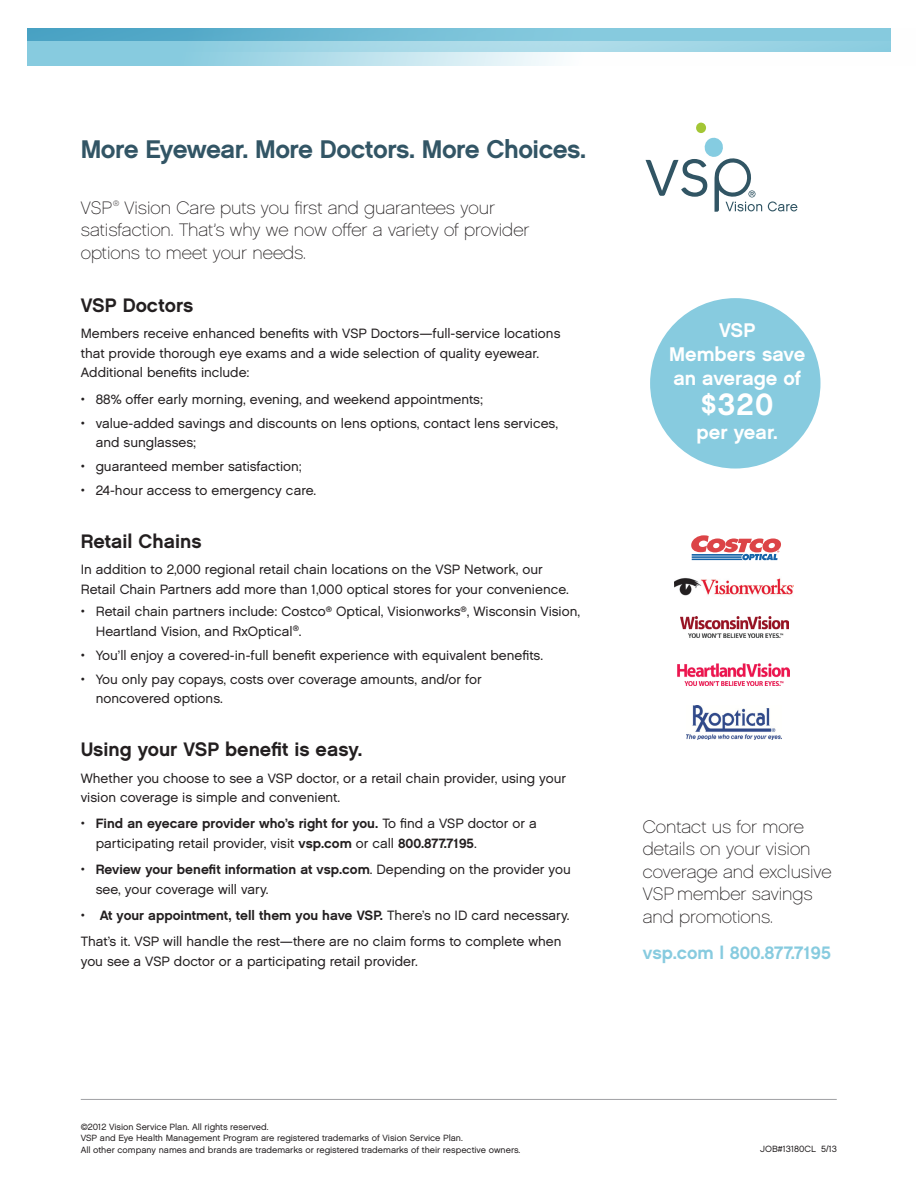
<style>
.page{position:relative;width:918px;height:1188px;background:#fff}
.page>*{position:absolute;margin:0;border:0;box-sizing:border-box;transform-origin:0 0}
.IntroCopy{font:31.2px "Chalet New York Nineteen Sixty";color:#fff}
.t1{font:25.5px "Chalet New York Nineteen Sixty";letter-spacing:-.02em;color:#325565}
.IntroCopy-2{font:19.8px/23.7px "Chalet New York Nineteen Sixty";color:#fff;text-align:center}
.Subhead{font:19.5px "Chalet New York Nineteen Sixty";color:#231f20}
.body_copy{font:18px/22.5px "Chalet Paris Nineteen Sixty";color:#231f20}
.Bullets{font:18px/22.5px "Chalet Paris Nineteen Sixty";color:#231f20}
.Bullets-2{font:18px "Chalet New York Nineteen Sixty";color:#87cbdf}
.Bullets-3{font:13.5px/19.5px "Chalet London Nineteen Sixty";color:#231f20}
.Body{font:13.5px/19.5px "Chalet London Nineteen Sixty";color:#231f20}
.Bullets-4{font:13.5px "Chalet New York Nineteen Sixty";color:#231f20}
.t2{font:9px "Chalet London Nineteen Sixty";color:#231f20}
.body_copy-2{font:7.8px "Chalet Paris Nineteen Sixty";color:#231f20}
.s1{font-family:"Chalet New York Nineteen Sixty"}
.s2{font-family:"Chalet London Nineteen Sixty"}
</style>
<div class="page">
<svg style="left:27px;top:52px;width:527px;height:13px;background:#aedbe9"></svg>
<svg style="left:27px;top:28px;width:864px;height:24px;background:#85c7dc"></svg>
<div style="left:696px;top:122px;width:10px;height:11px;background:#a3c635;border-radius:5px"></div>
<svg style="left:646px;top:137px;width:116px;height:75px"></svg>
<svg style="left:768px;top:201px;width:29px;height:10px"></svg>
<div style="left:650px;top:298px;width:170px;height:171px;background:#87cbdf;border-radius:50%"></div>
<hr style="left:81px;top:1099px;width:756px;height:1px;background:#9fa1a4">
<svg style="left:691px;top:535px;width:90px;height:25px"></svg>
<img style="left:680px;top:617px;width:109px;height:21px">
<img style="left:677px;top:663px;width:113px;height:22px">
<img style="left:675px;top:578px;width:118px;height:18px">
<img style="left:686px;top:706px;width:96px;height:33px">
<p class="t1" style="left:81px;top:133px;width:507px">More Eyewear. More Doctors. More Choices.</p>
<p class="body_copy" style="left:81px;top:196px;width:450px;text-indent:44px">Vision Care puts you first and guarantees your satisfaction. That’s why we now offer a variety of provider options to meet your needs.</p>
<p class="body_copy" style="left:81px;top:196px;width:33px">VSP</p>
<p class="body_copy-2" style="left:113px;top:199px;width:8px">®</p>
<p class="Subhead" style="left:81px;top:293px;width:114px">VSP Doctors</p>
<p class="Body" style="left:81px;top:324px;width:481px">Members receive enhanced benefits with VSP Doctors—full-service locations that provide thorough eye exams and a wide selection of quality eyewear.<br>Additional benefits include:</p>
<p class="Bullets-3" style="left:81px;top:389px;width:404px">• 88% offer early morning, evening, and weekend appointments;</p>
<p class="Bullets-3" style="left:96px;top:413px;width:464px;text-indent:-15px">• value-added savings and discounts on lens options, contact lens services, and sunglasses;</p>
<p class="Bullets-3" style="left:81px;top:456px;width:223px">• guaranteed member satisfaction;</p>
<p class="Bullets-3" style="left:81px;top:480px;width:237px">• 24-hour access to emergency care.</p>
<p class="Subhead" style="left:81px;top:529px;width:122px">Retail Chains</p>
<p class="Bullets-3" style="left:81px;top:560px;width:490px">In addition to 2,000 regional retail chain locations on the VSP Network, our<br>Retail Chain Partners add more than 1,000 optical stores for your convenience.</p>
<p class="Bullets-3" style="left:96px;top:602px;width:486px;text-indent:-15px">• Retail chain partners include: Costco<sup>®</sup> Optical, Visionworks<sup>®</sup>, Wisconsin Vision,<br>Heartland Vision, and RxOptical<sup>®</sup>.</p>
<p class="Bullets-3" style="left:81px;top:645px;width:464px">• You’ll enjoy a covered-in-full benefit experience with equivalent benefits.</p>
<p class="Bullets-3" style="left:96px;top:669px;width:388px;text-indent:-15px">• You only pay copays, costs over coverage amounts, and/or for noncovered options.</p>
<p class="Subhead" style="left:81px;top:737px;width:283px">Using your VSP benefit is easy.</p>
<p class="Body" style="left:81px;top:768px;width:487px">Whether you choose to see a VSP doctor, or a retail chain provider, using your vision coverage is simple and convenient.</p>
<p class="Bullets-3" style="left:96px;top:814px;width:443px;text-indent:-15px"><span class="s1">• Find an eyecare provider who’s right for you.</span> To find a VSP doctor or a participating retail provider, visit <span class="s1">vsp.com</span> or call <span class="s1">800.877.7195</span>.</p>
<p class="Bullets-3" style="left:96px;top:860px;width:477px;text-indent:-15px"><span class="s1">• Review your benefit information at vsp.com</span>. Depending on the provider you see, your coverage will vary.</p>
<p class="Bullets-4" style="left:81px;top:907px;width:490px"><span class="s2">•</span> At your appointment, tell them you have VSP. <span class="s2">There’s no ID card necessary.</span></p>
<p class="Bullets-3" style="left:81px;top:932px;width:482px">That’s it. VSP will handle the rest—there are no claim forms to complete when you see a VSP doctor or a participating retail provider.</p>
<p class="IntroCopy-2" style="left:669px;top:318px;width:138px">VSP<br>Members save an average of</p>
<p class="IntroCopy" style="left:701px;top:385px;width:74px">$320</p>
<p class="IntroCopy-2" style="left:697px;top:420px;width:83px">per year.</p>
<p class="Bullets" style="left:643px;top:815px;width:163px">Contact us for more</p>
<p class="Bullets" style="left:643px;top:838px;width:190px">details on your vision coverage and exclusive<br>VSP member savings and promotions.</p>
<p class="Bullets-2" style="left:643px;top:941px;width:190px">vsp.com | 800.877.7195</p>
<p class="t2" style="left:81px;top:1122px;width:189px">©2012 Vision Service Plan. All rights reserved.</p>
<p class="t2" style="left:81px;top:1133px;width:384px">VSP and Eye Health Management Program are registered trademarks of Vision Service Plan.</p>
<p class="t2" style="left:81px;top:1144px;width:441px">All other company names and brands are trademarks or registered trademarks of their respective owners.</p>
<p class="t2" style="left:760px;top:1143px;width:78px">JOB#13180CL 5/13</p>
</div>
